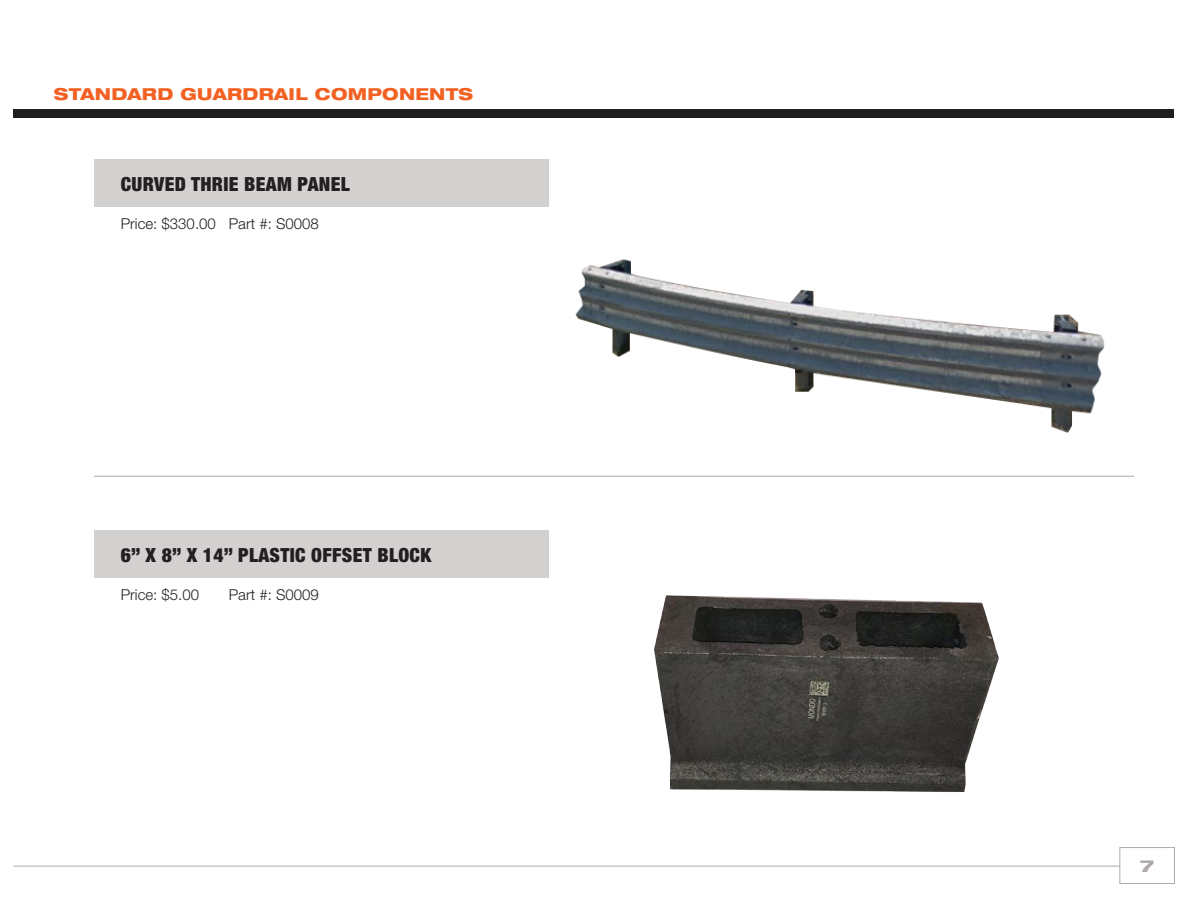
<style>
.page{position:relative;width:1188px;height:918px;background:#fff}
.page>*{position:absolute;margin:0;border:0;box-sizing:border-box;transform-origin:0 0}
.t1{font:900 condensed 19.5px "Helvetica Neue";letter-spacing:.015em;color:#231f20}
.t2{font:800 expanded 16.65px "Helvetica Neue";color:#aeaaa9}
.t3{font:800 expanded 16.5px "Helvetica Neue";letter-spacing:.015em;color:#f26122}
.t4{font:300 15px "Helvetica Neue";color:#231f20}
</style>
<div class="page">
<hr style="left:14px;top:866px;width:1160px;height:1px;background:#aeaaa9">
<div style="left:14px;top:110px;width:1160px;height:8px;background:#201d1e"></div>
<div style="left:1119px;top:847px;width:56px;height:37px;background:#fff;border:1px solid #aeaaa9"></div>
<div style="left:94px;top:159px;width:455px;height:48px;background:#d3d1d0"></div>
<div style="left:94px;top:530px;width:455px;height:47px;background:#d3d1d0"></div>
<hr style="left:94px;top:476px;width:1040px;height:1px;background:#aeaaa9">
<img style="left:575px;top:259px;width:530px;height:174px">
<img style="left:654px;top:595px;width:345px;height:197px">
<p class="t3" style="left:54px;top:84px;width:421px">STANDARD GUARDRAIL COMPONENTS</p>
<p class="t1" style="left:121px;top:172px;width:231px">CURVED THRIE BEAM PANEL</p>
<p class="t4" style="left:121px;top:214px;width:200px">Price: $330.00 Part #: S0008</p>
<p class="t1" style="left:121px;top:543px;width:312px">6” X 8” X 14” PLASTIC OFFSET BLOCK</p>
<p class="t4" style="left:121px;top:585px;width:80px">Price: $5.00</p>
<p class="t4" style="left:229px;top:585px;width:92px">Part #: S0009</p>
<p class="t2" style="left:1140px;top:855px;width:15px">7</p>
</div>
